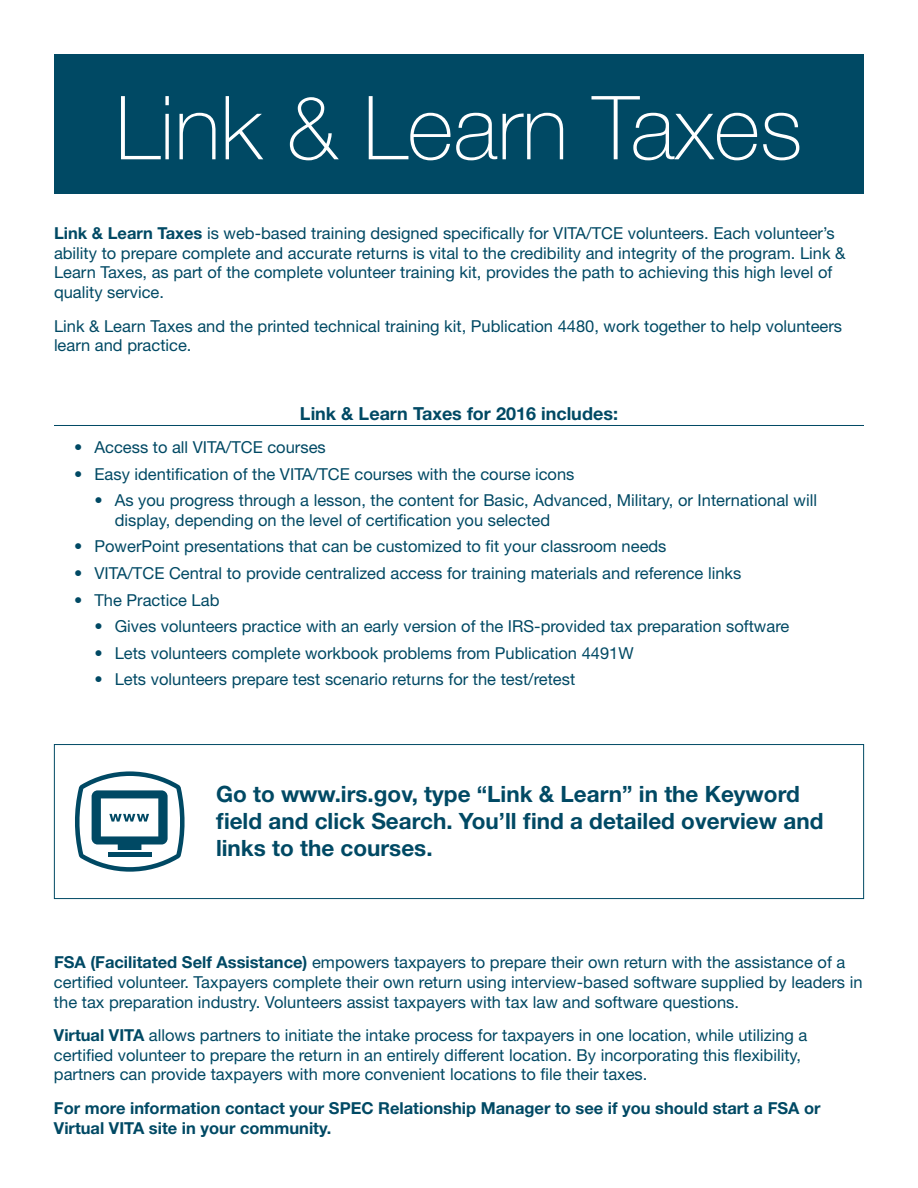
<style>
.page{position:relative;width:918px;height:1188px;background:#fff}
.page>*{position:absolute;margin:0;border:0;box-sizing:border-box;transform-origin:0 0}
.body{font:100 88.5px "Helvetica Neue LT Std";color:#fff}
.body-2{font:700 22.5px/27px "Helvetica Neue LT Std";color:#004964}
.heading{font:700 18px "Helvetica Neue LT Std";color:#004964}
.body-3{font:16.5px/19.8px "Helvetica Neue LT Std";color:#004964}
.body-4{font:700 16.5px/19.8px "Helvetica Neue LT Std";color:#004964}
.s1{font-weight:700}
</style>
<div class="page">
<div style="left:54px;top:54px;width:810px;height:140px;background:#004964"></div>
<hr style="left:54px;top:425px;width:810px;height:1px;background:#004964">
<div style="left:54px;top:744px;width:810px;height:155px;background:#fff;border:1px solid #004964"></div>
<svg style="left:75px;top:771px;width:110px;height:101px"></svg>
<p class="body" style="left:115px;top:77px;width:689px">Link &amp; Learn Taxes</p>
<p class="body-3" style="left:54px;top:223px;width:793px"><span class="s1">Link &amp; Learn Taxes</span> is web-based training designed specifically for VITA/TCE volunteers. Each volunteer’s ability to prepare complete and accurate returns is vital to the credibility and integrity of the program. Link &amp; Learn Taxes, as part of the complete volunteer training kit, provides the path to achieving this high level of quality service.</p>
<p class="body-3" style="left:54px;top:316px;width:790px">Link &amp; Learn Taxes and the printed technical training kit, Publication 4480, work together to help volunteers learn and practice.</p>
<p class="heading" style="left:300px;top:402px;width:320px">Link &amp; Learn Taxes for 2016 includes:</p>
<p class="body-3" style="left:74px;top:437px;width:253px">• Access to all VITA/TCE courses</p>
<p class="body-3" style="left:74px;top:464px;width:502px">• Easy identification of the VITA/TCE courses with the course icons</p>
<p class="body-3" style="left:115px;top:490px;width:704px;text-indent:-20px">• As you progress through a lesson, the content for Basic, Advanced, Military, or International will display, depending on the level of certification you selected</p>
<p class="body-3" style="left:74px;top:536px;width:594px">• PowerPoint presentations that can be customized to fit your classroom needs</p>
<p class="body-3" style="left:74px;top:563px;width:669px">• VITA/TCE Central to provide centralized access for training materials and reference links</p>
<p class="body-3" style="left:74px;top:590px;width:147px">• The Practice Lab</p>
<p class="body-3" style="left:94px;top:616px;width:696px">• Gives volunteers practice with an early version of the IRS-provided tax preparation software</p>
<p class="body-3" style="left:94px;top:643px;width:541px">• Lets volunteers complete workbook problems from Publication 4491W</p>
<p class="body-3" style="left:94px;top:669px;width:482px">• Lets volunteers prepare test scenario returns for the test/retest</p>
<p class="body-2" style="left:216px;top:780px;width:609px">Go to www.irs.gov, type “Link &amp; Learn” in the Keyword field and click Search. You’ll find a detailed overview and links to the courses.</p>
<p class="body-3" style="left:54px;top:952px;width:810px"><span class="s1">FSA (Facilitated Self Assistance)</span> empowers taxpayers to prepare their own return with the assistance of a certified volunteer. Taxpayers complete their own return using interview-based software supplied by leaders in the tax preparation industry. Volunteers assist taxpayers with tax law and software questions.</p>
<p class="body-3" style="left:54px;top:1025px;width:755px"><span class="s1">Virtual VITA</span> allows partners to initiate the intake process for taxpayers in one location, while utilizing a certified volunteer to prepare the return in an entirely different location. By incorporating this flexibility, partners can provide taxpayers with more convenient locations to file their taxes.</p>
<p class="body-4" style="left:54px;top:1098px;width:768px">For more information contact your SPEC Relationship Manager to see if you should start a FSA or<br>Virtual VITA site in your community.</p>
</div>
